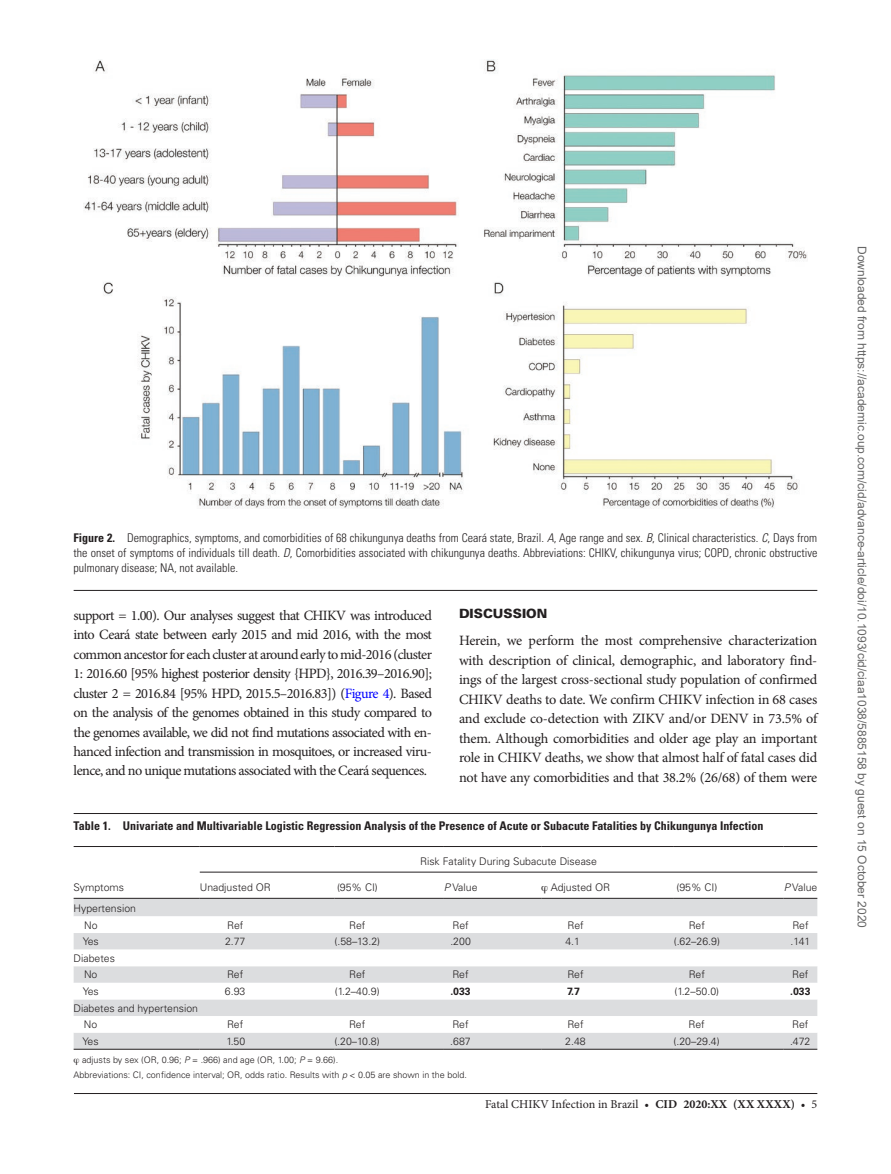
<style>
.page{position:relative;width:891px;height:1174px;background:#fff}
.page>*{position:absolute;margin:0;border:0;box-sizing:border-box;transform-origin:0 0}
.t1{font:14.25px/19.5px "Minion Pro";letter-spacing:-.03em;color:#231f20;text-align:justify}
.t2{font:900 12.75px "Univers LT Std";color:#231f20}
.t3{font:300 condensed 12px/15px "Univers LT Std";color:#231f20;text-align:justify}
.t4{font:700 condensed 12px "Univers LT Std";color:#231f20}
.t5{font:12px "Arial";color:#666}
.t6{font:12px "Minion Pro";color:#231f20}
.t7{font:300 10.5px/16.6px "Univers LT Std";color:#231f20}
.t8{font:700 10.5px "Univers LT Std";color:#231f20}
.t9{font:300 9px/15px "Univers LT Std";color:#231f20}
.s1{font-weight:700}
.s2{font-style:italic}
.s3{color:#00f}
.s4{font-family:"Gandhari Unicode";font-weight:400}
</style>
<div class="page">
<hr style="left:74px;top:1093px;width:743px;height:1px;background:#231f20">
<hr style="left:74px;top:590px;width:743px;height:1px;background:#231f20">
<img style="left:84px;top:59px;width:723px;height:449px">
<hr style="left:74px;top:813px;width:743px;height:1px;background:#231f20">
<svg style="left:74px;top:871px;width:743px;height:27px"></svg>
<div style="left:74px;top:899px;width:743px;height:150px;background:#dcdddf"></div>
<svg style="left:74px;top:916px;width:743px;height:117px"></svg>
<hr style="left:74px;top:846px;width:126px;height:1px;background:#231f20">
<hr style="left:74px;top:898px;width:126px;height:1px;background:#231f20">
<hr style="left:200px;top:846px;width:135px;height:1px;background:#231f20">
<hr style="left:335px;top:846px;width:109px;height:1px;background:#231f20">
<hr style="left:444px;top:846px;width:97px;height:1px;background:#231f20">
<hr style="left:541px;top:846px;width:133px;height:1px;background:#231f20">
<hr style="left:674px;top:846px;width:110px;height:1px;background:#231f20">
<hr style="left:784px;top:846px;width:33px;height:1px;background:#231f20">
<hr style="left:200px;top:898px;width:135px;height:1px;background:#231f20">
<hr style="left:335px;top:898px;width:109px;height:1px;background:#231f20">
<hr style="left:444px;top:898px;width:97px;height:1px;background:#231f20">
<hr style="left:541px;top:898px;width:133px;height:1px;background:#231f20">
<hr style="left:674px;top:898px;width:110px;height:1px;background:#231f20">
<hr style="left:784px;top:898px;width:33px;height:1px;background:#231f20">
<hr style="left:74px;top:1049px;width:126px;height:1px;background:#231f20">
<hr style="left:200px;top:1049px;width:135px;height:1px;background:#231f20">
<hr style="left:335px;top:1049px;width:109px;height:1px;background:#231f20">
<hr style="left:444px;top:1049px;width:97px;height:1px;background:#231f20">
<hr style="left:541px;top:1049px;width:133px;height:1px;background:#231f20">
<hr style="left:674px;top:1049px;width:110px;height:1px;background:#231f20">
<hr style="left:784px;top:1049px;width:33px;height:1px;background:#231f20">
<hr style="left:200px;top:872px;width:617px;height:1px;background:#231f20">
<p class="t3" style="left:74px;top:530px;width:745px"><span class="s1">Figure 2.</span> Demographics, symptoms, and comorbidities of 68 chikungunya deaths from Ceará state, Brazil. <span class="s2">A</span>, Age range and sex. <span class="s2">B</span>, Clinical characteristics. <span class="s2">C</span>, Days from the onset of symptoms of individuals till death. <span class="s2">D</span>, Comorbidities associated with chikungunya deaths. Abbreviations: CHIKV, chikungunya virus; COPD, chronic obstructive pulmonary disease; NA, not available.</p>
<p class="t1" style="left:74px;top:605px;width:360px">support = 1.00). Our analyses suggest that CHIKV was introduced into Ceará state between early 2015 and mid 2016, with the most common ancestor for each cluster at around early to mid-2016 (cluster 1: 2016.60 [95% highest posterior density {HPD}, 2016.39–2016.90]; cluster 2 = 2016.84 [95% HPD, 2015.5–2016.83]) (<span class="s3">Figure 4</span>). Based on the analysis of the genomes obtained in this study compared to the genomes available, we did not find mutations associated with en&shy;hanced infection and transmission in mosquitoes, or increased viru&shy;lence, and no unique mutations associated with the Ceará sequences.</p>
<p class="t2" style="left:459px;top:606px;width:90px">DISCUSSION</p>
<p class="t1" style="left:459px;top:631px;width:360px">Herein, we perform the most comprehensive characterization with description of clinical, demographic, and laboratory find&shy;ings of the largest cross-sectional study population of confirmed CHIKV deaths to date. We confirm CHIKV infection in 68 cases and exclude co-detection with ZIKV and/or DENV in 73.5% of them. Although comorbidities and older age play an important role in CHIKV deaths, we show that almost half of fatal cases did not have any comorbidities and that 38.2% (26/68) of them were</p>
<p class="t4" style="left:74px;top:819px;width:691px">Table 1. Univariate and Multivariable Logistic Regression Analysis of the Presence of Acute or Subacute Fatalities by Chikungunya Infection</p>
<p class="t7" style="left:74px;top:879px;width:52px">Symptoms</p>
<p class="t7" style="left:84px;top:900px;width:53px;text-indent:-10px">Hypertension<br>No</p>
<p class="t7" style="left:420px;top:853px;width:178px">Risk Fatality During Subacute Disease</p>
<p class="t7" style="left:200px;top:879px;width:73px">Unadjusted OR</p>
<p class="t7" style="left:337px;top:879px;width:42px">(95% CI)</p>
<p class="t7" style="left:444px;top:879px;width:35px"><span class="s2">P</span> Value</p>
<p class="t7" style="left:541px;top:879px;width:70px"><span class="s4">φ</span> Adjusted OR</p>
<p class="t7" style="left:677px;top:879px;width:42px">(95% CI)</p>
<p class="t7" style="left:784px;top:879px;width:35px"><span class="s2">P</span> Value</p>
<p class="t7" style="left:227px;top:916px;width:18px">Ref</p>
<p class="t7" style="left:349px;top:916px;width:18px">Ref</p>
<p class="t7" style="left:453px;top:916px;width:18px">Ref</p>
<p class="t7" style="left:568px;top:916px;width:18px">Ref</p>
<p class="t7" style="left:689px;top:916px;width:18px">Ref</p>
<p class="t7" style="left:792px;top:916px;width:18px">Ref</p>
<p class="t7" style="left:83px;top:933px;width:18px">Yes</p>
<p class="t7" style="left:225px;top:933px;width:22px">2.77</p>
<p class="t7" style="left:335px;top:933px;width:47px">(.58–13.2)</p>
<p class="t7" style="left:450px;top:933px;width:22px">.200</p>
<p class="t7" style="left:565px;top:933px;width:16px">4.1</p>
<p class="t7" style="left:674px;top:933px;width:48px">(.62–26.9)</p>
<p class="t7" style="left:790px;top:933px;width:21px">.141</p>
<p class="t7" style="left:84px;top:950px;width:32px;text-indent:-10px">Diabetes<br>No</p>
<p class="t7" style="left:227px;top:966px;width:18px">Ref</p>
<p class="t7" style="left:349px;top:966px;width:18px">Ref</p>
<p class="t7" style="left:453px;top:966px;width:18px">Ref</p>
<p class="t7" style="left:568px;top:966px;width:18px">Ref</p>
<p class="t7" style="left:689px;top:966px;width:18px">Ref</p>
<p class="t7" style="left:792px;top:966px;width:18px">Ref</p>
<p class="t7" style="left:83px;top:983px;width:18px">Yes</p>
<p class="t7" style="left:225px;top:983px;width:22px">6.93</p>
<p class="t7" style="left:335px;top:983px;width:46px">(1.2–40.9)</p>
<p class="t8" style="left:450px;top:985px;width:22px">.033</p>
<p class="t8" style="left:567px;top:985px;width:14px">7.7</p>
<p class="t7" style="left:674px;top:983px;width:46px">(1.2–50.0)</p>
<p class="t8" style="left:790px;top:985px;width:22px">.033</p>
<p class="t7" style="left:84px;top:999px;width:116px;text-indent:-10px">Diabetes and hypertension<br>No</p>
<p class="t7" style="left:227px;top:1016px;width:18px">Ref</p>
<p class="t7" style="left:349px;top:1016px;width:18px">Ref</p>
<p class="t7" style="left:452px;top:1016px;width:18px">Ref</p>
<p class="t7" style="left:567px;top:1016px;width:18px">Ref</p>
<p class="t7" style="left:689px;top:1016px;width:18px">Ref</p>
<p class="t7" style="left:792px;top:1016px;width:18px">Ref</p>
<p class="t7" style="left:83px;top:1033px;width:18px">Yes</p>
<p class="t7" style="left:226px;top:1033px;width:20px">1.50</p>
<p class="t7" style="left:334px;top:1033px;width:47px">(.20–10.8)</p>
<p class="t7" style="left:450px;top:1033px;width:22px">.687</p>
<p class="t7" style="left:565px;top:1033px;width:22px">2.48</p>
<p class="t7" style="left:674px;top:1033px;width:48px">(.20–29.4)</p>
<p class="t7" style="left:790px;top:1033px;width:22px">.472</p>
<p class="t9" style="left:74px;top:1052px;width:395px"><span class="s4">φ</span> adjusts by sex (OR, 0.96; <span class="s2">P</span> = .966) and age (OR, 1.00; <span class="s2">P</span> = 9.66).<br>Abbreviations: CI, confidence interval; OR, odds ratio. Results with <span class="s2">p</span> &lt; 0.05 are shown in the bold.</p>
<p class="t6" style="left:485px;top:1096px;width:334px">Fatal CHIKV Infection in Brazil • <span class="s1">cid 2020:XX (XX XXXX)</span> • 5</p>
<p class="t5" style="left:866px;top:246px;width:684px;rotate:90deg">Downloaded from https://academic.oup.com/cid/advance-article/doi/10.1093/cid/ciaa1038/5885158 by guest on 15 October 2020</p>
</div>
